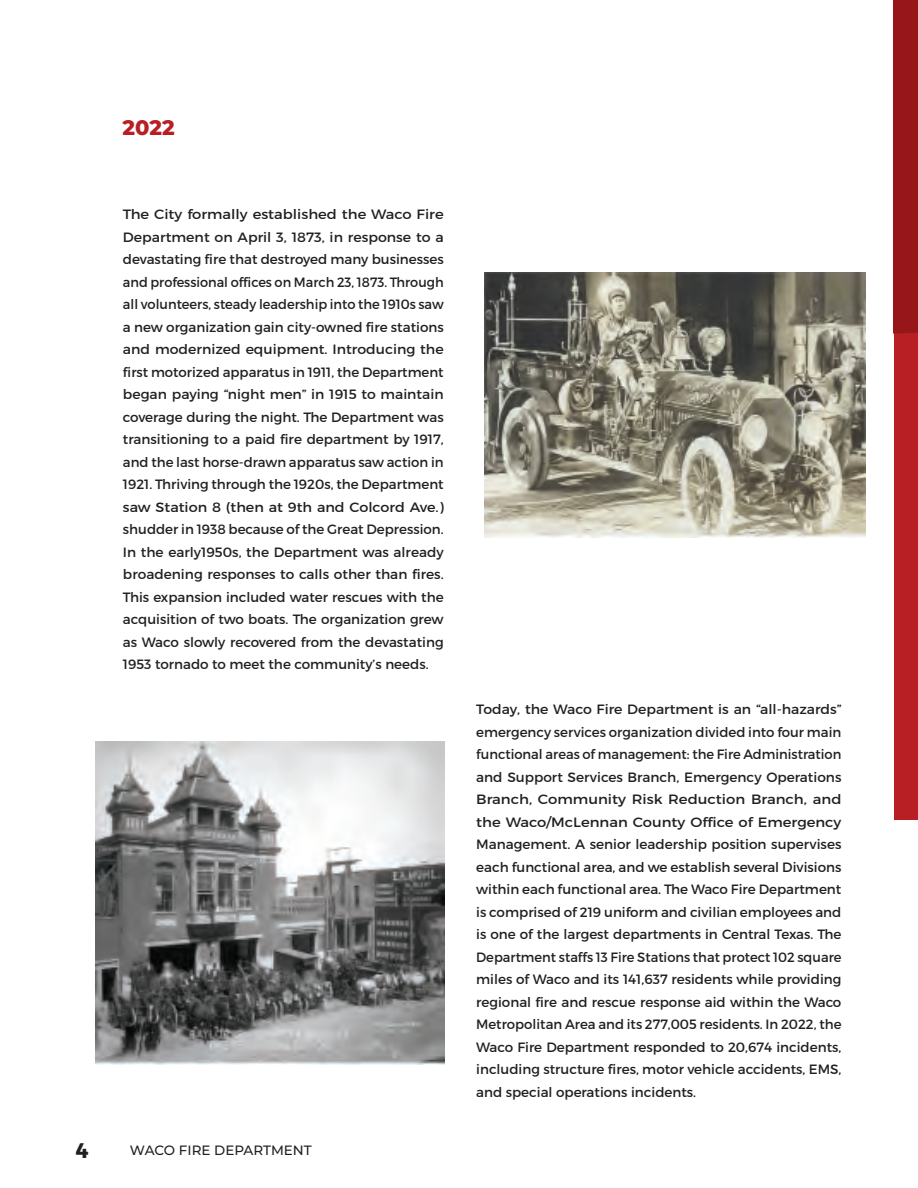
<style>
.page{position:relative;width:918px;height:1188px;background:#fff}
.page>*{position:absolute;margin:0;border:0;box-sizing:border-box;transform-origin:0 0}
.t1{font:800 21px "Montserrat";color:#b71f24}
.t2{font:700 21px "Montserrat";color:#231f20}
.t3{font:13.5px/22.5px "Montserrat";color:#231f20;text-align:justify;scale:1.09 1}
.t4{font:13.5px/22.5px "Montserrat";color:#231f20;text-align:justify;scale:1.04 1}
.t5{font:500 13.5px "Montserrat";color:#231f20}
</style>
<div class="page">
<div style="left:894px;top:0;width:24px;height:819px;background:#b71f24"></div>
<div style="left:893px;top:0;width:25px;height:334px;background:#971619"></div>
<img style="left:485px;top:273px;width:381px;height:264px">
<img style="left:96px;top:741px;width:348px;height:323px">
<p class="t1" style="left:123px;top:112px;width:53px">2022</p>
<p class="t3" style="left:123px;top:203px;width:296px">The City formally established the Waco Fire Department on April 3, 1873, in response to a devastating fre that destroyed many businesses and professional offces on March 23, 1873. Through all volunteers, steady leadership into the 1910s saw a new organization gain city-owned fre stations and modernized equipment. Introducing the frst motorized apparatus in 1911, the Department began paying “night men” in 1915 to maintain coverage during the night. The Department was transitioning to a paid fre department by 1917, and the last horse-drawn apparatus saw action in 1921. Thriving through the 1920s, the Department saw Station 8 (then at 9th and Colcord Ave.) shudder in 1938 because of the Great Depression.<br>In the early1950s, the Department was already broadening responses to calls other than fres.<br>This expansion included water rescues with the acquisition of two boats. The organization grew as Waco slowly recovered from the devastating 1953 tornado to meet the community’s needs.</p>
<h1 class="t2" style="left:76px;top:1133px;width:14px">4</h1>
<p class="t5" style="left:130px;top:1141px;width:183px">WACO FIRE DEPARTMENT</p>
<p class="t4" style="left:476px;top:698px;width:353px">Today, the Waco Fire Department is an “all-hazards” emergency services organization divided into four main functional areas of management: the Fire Administration and Support Services Branch, Emergency Operations Branch, Community Risk Reduction Branch, and the Waco/McLennan County Offce of Emergency Management. A senior leadership position supervises each functional area, and we establish several Divisions within each functional area. The Waco Fire Department is comprised of 219 uniform and civilian employees and is one of the largest departments in Central Texas. The Department staffs 13 Fire Stations that protect 102 square miles of Waco and its 141,637 residents while providing regional fre and rescue response aid within the Waco Metropolitan Area and its 277,005 residents. In 2022, the Waco Fire Department responded to 20,674 incidents, including structure fres, motor vehicle accidents, EMS, and special operations incidents.</p>
</div>
